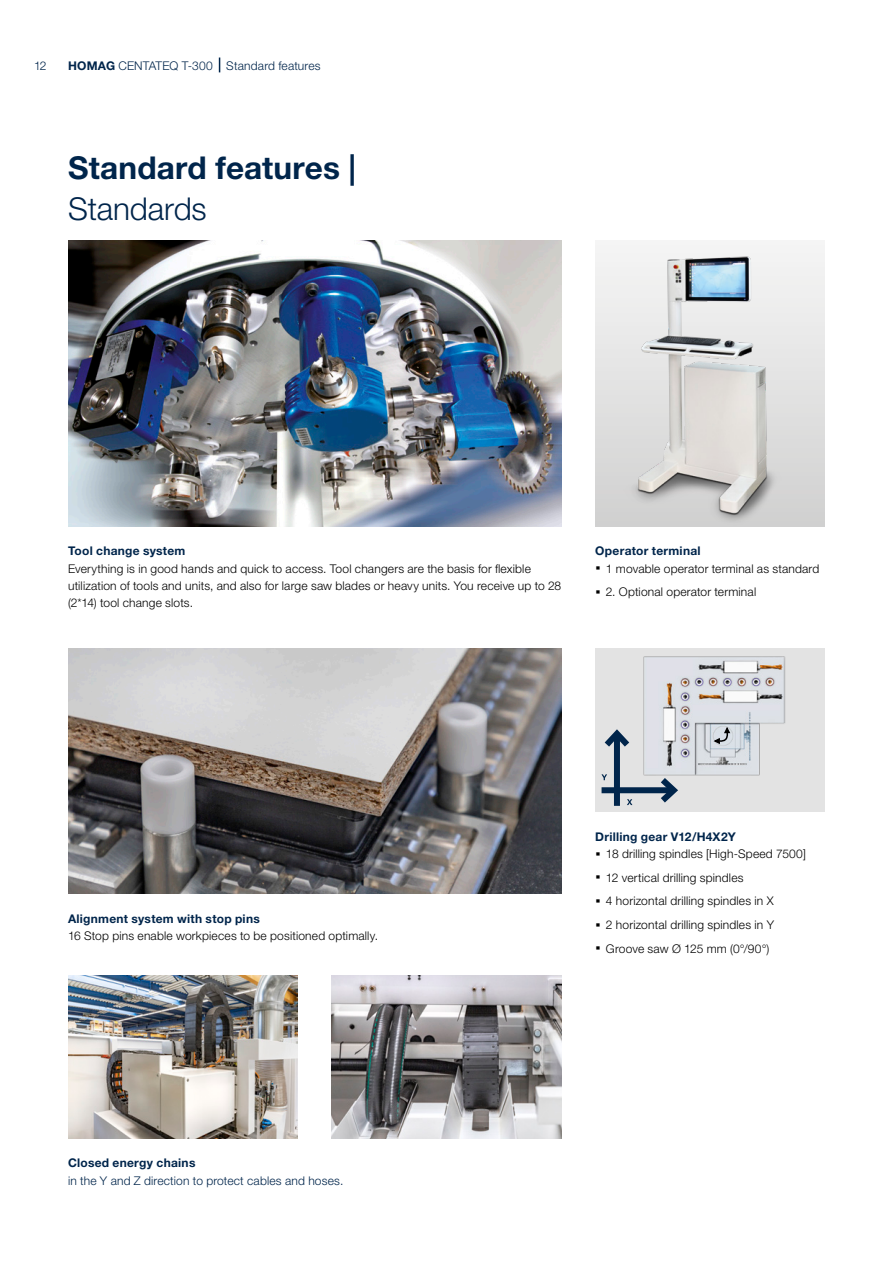
<style>
.page{position:relative;width:893px;height:1263px;background:#fff}
.page>*{position:absolute;margin:0;border:0;box-sizing:border-box;transform-origin:0 0}
.Headline_21pt_25_2_b{font:700 31.5px/40.8px "Helvetica Neue LTW1 G";letter-spacing:.005em;color:#00254b}
.Text_Bild_8Pt_11_5pt{font:300 12px/17.2px "Helvetica Neue LTW1 G";letter-spacing:.015em;color:#000}
.Text_Bild_8Pt_11_5pt-2{font:700 12px "Helvetica Neue LTW1 G";letter-spacing:.02em;color:#00254b}
.Text_Bild_8Pt_11_5pt-3{font:300 12px/17.2px "Helvetica Neue LTW1 G";letter-spacing:.015em;color:#00254b}
._01_Musterseiten_Rub{font:300 12px "Helvetica Neue LTW1 G";letter-spacing:.015em;color:#00254b}
.s1{font-weight:700}
.s2{font-weight:300}
.s3{font-weight:700;font-size:21px}
</style>
<div class="page">
<div style="left:595px;top:241px;width:230px;height:285px;background:linear-gradient(to bottom,#f5f6f6,#d0d0d0)"></div>
<img style="left:597px;top:246px;width:214px;height:280px">
<div style="left:595px;top:649px;width:230px;height:163px;background:#e3e3e3"></div>
<img style="left:68px;top:241px;width:493px;height:285px">
<img style="left:603px;top:656px;width:183px;height:125px">
<img style="left:68px;top:975px;width:230px;height:163px">
<img style="left:332px;top:975px;width:229px;height:163px">
<img style="left:68px;top:649px;width:493px;height:244px">
<svg style="left:713px;top:726px;width:18px;height:19px"></svg>
<svg style="left:601px;top:774px;width:6px;height:6px"></svg>
<svg style="left:627px;top:799px;width:5px;height:6px"></svg>
<div style="left:602px;top:787px;width:72px;height:6px;background:#00254b"></div>
<svg style="left:654px;top:772px;width:28px;height:31px"></svg>
<div style="left:614px;top:734px;width:6px;height:72px;background:#00254b"></div>
<svg style="left:603px;top:725px;width:32px;height:28px"></svg>
<svg style="left:219px;top:58px;width:1px;height:14px"></svg>
<p class="Text_Bild_8Pt_11_5pt-3" style="left:34px;top:57px;width:14px">12</p>
<p class="_01_Musterseiten_Rub" style="left:68px;top:58px;width:254px"><span class="s1">HOMAG</span> CENTATEQ T-300 Standard features</p>
<p class="Headline_21pt_25_2_b" style="left:68px;top:148px;width:289px">Standard features |<br><span class="s2">Standards</span></p>
<p class="Text_Bild_8Pt_11_5pt-2" style="left:68px;top:544px;width:119px">Tool change system</p>
<p class="Text_Bild_8Pt_11_5pt" style="left:68px;top:559px;width:495px">Everything is in good hands and quick to access. Tool changers are the basis for flexible utilization of tools and units, and also for large saw blades or heavy units. You receive up to 28 (2*14) tool change slots.</p>
<p class="Text_Bild_8Pt_11_5pt-2" style="left:595px;top:544px;width:107px">Operator terminal</p>
<p class="Text_Bild_8Pt_11_5pt" style="left:595px;top:559px;width:226px"><span class="s3">·</span> 1 movable operator terminal as standard</p>
<p class="Text_Bild_8Pt_11_5pt" style="left:595px;top:583px;width:162px"><span class="s3">·</span> 2. Optional operator terminal</p>
<p class="Text_Bild_8Pt_11_5pt-2" style="left:68px;top:911px;width:193px">Alignment system with stop pins</p>
<p class="Text_Bild_8Pt_11_5pt" style="left:68px;top:927px;width:311px">16 Stop pins enable workpieces to be positioned optimally.</p>
<p class="Text_Bild_8Pt_11_5pt-3" style="left:68px;top:1154px;width:277px"><span class="s1">Closed energy chains<br></span>in the Y and Z direction to protect cables and hoses.</p>
<p class="Text_Bild_8Pt_11_5pt-2" style="left:595px;top:829px;width:142px">Drilling gear V12/H4X2Y</p>
<p class="Text_Bild_8Pt_11_5pt" style="left:595px;top:845px;width:212px"><span class="s3">·</span> 18 drilling spindles [High-Speed 7500]</p>
<p class="Text_Bild_8Pt_11_5pt" style="left:595px;top:869px;width:150px"><span class="s3">·</span> 12 vertical drilling spindles</p>
<p class="Text_Bild_8Pt_11_5pt" style="left:595px;top:892px;width:180px"><span class="s3">·</span> 4 horizontal drilling spindles in X</p>
<p class="Text_Bild_8Pt_11_5pt" style="left:595px;top:916px;width:180px"><span class="s3">·</span> 2 horizontal drilling spindles in Y</p>
<p class="Text_Bild_8Pt_11_5pt" style="left:595px;top:940px;width:175px"><span class="s3">·</span> Groove saw Ø 125 mm (0°/90°)</p>
</div>
